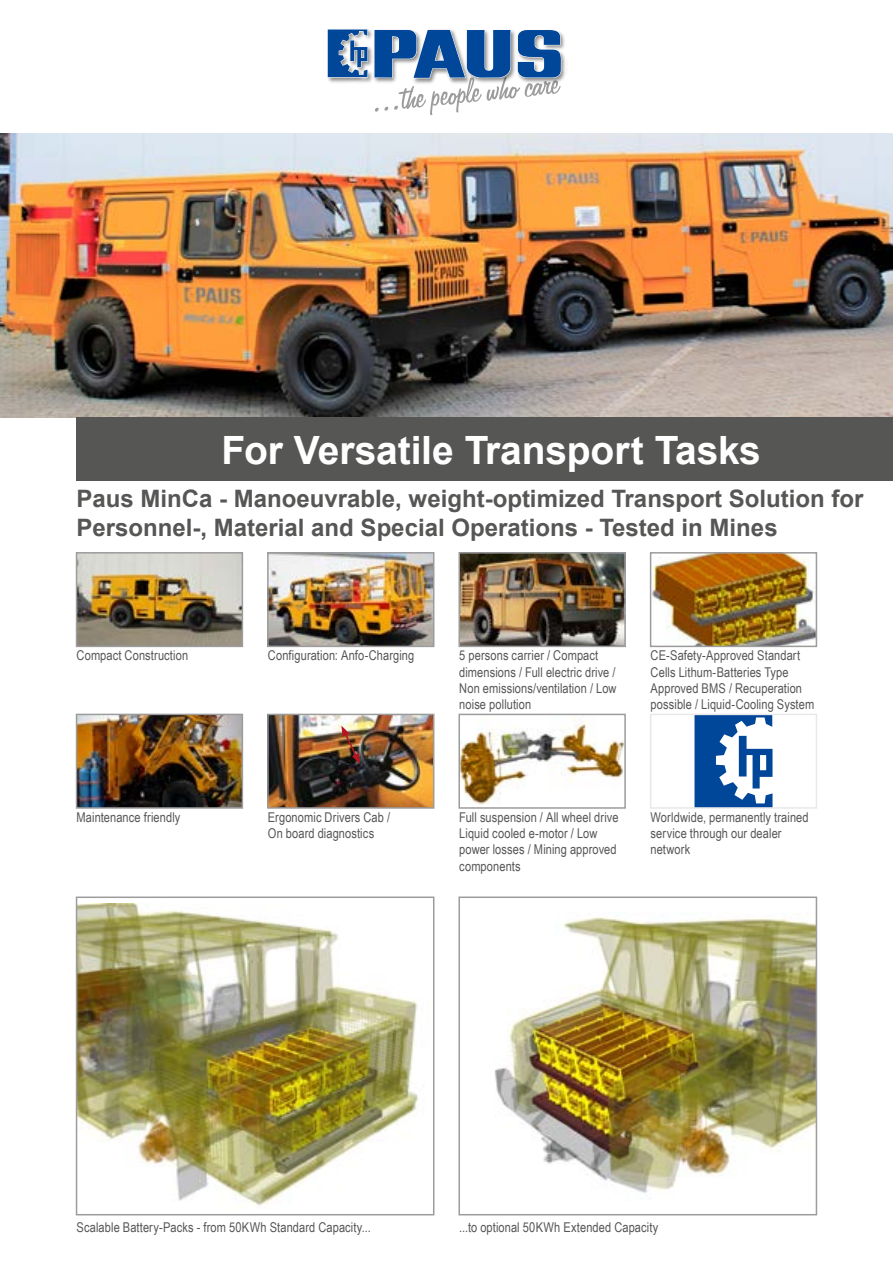
<style>
.page{position:relative;width:893px;height:1263px;background:#fff}
.page>*{position:absolute;margin:0;border:0;box-sizing:border-box;transform-origin:0 0}
.t1{font:700 39px "Arial";letter-spacing:-.005em;color:#fff}
.t2{font:700 24px/28.8px "Arial";color:#565655}
.t3{font:13.5px/16.2px "Arial Narrow";letter-spacing:.005em;color:#565655}
</style>
<div class="page">
<img style="left:562px;top:34px;width:4px;height:46px">
<img style="left:328px;top:29px;width:46px;height:54px">
<img style="left:368px;top:37px;width:6px;height:38px">
<svg style="left:374px;top:29px;width:188px;height:86px"></svg>
<svg style="left:327px;top:29px;width:41px;height:49px;background:#5681b4"></svg>
<img style="left:494px;top:917px;width:320px;height:276px">
<div style="left:458px;top:896px;width:359px;height:319px;border:2px solid #9c9c9d"></div>
<img style="left:79px;top:903px;width:340px;height:303px">
<div style="left:76px;top:896px;width:358px;height:319px;border:2px solid #9c9c9d"></div>
<img style="left:0;top:134px;width:893px;height:283px">
<img style="left:461px;top:717px;width:162px;height:88px">
<div style="left:458px;top:714px;width:168px;height:95px;border:2px solid #9c9c9d"></div>
<svg style="left:694px;top:717px;width:78px;height:89px"></svg>
<div style="left:650px;top:714px;width:167px;height:95px;border:2px solid #e8e8e8"></div>
<img style="left:79px;top:717px;width:161px;height:89px">
<div style="left:76px;top:714px;width:167px;height:95px;border:2px solid #9c9c9d"></div>
<img style="left:653px;top:555px;width:161px;height:89px">
<div style="left:650px;top:552px;width:167px;height:95px;border:2px solid #9c9c9d"></div>
<img style="left:270px;top:717px;width:161px;height:89px">
<div style="left:267px;top:714px;width:167px;height:95px;border:2px solid #9c9c9d"></div>
<img style="left:461px;top:555px;width:162px;height:89px">
<div style="left:458px;top:552px;width:168px;height:95px;border:2px solid #9c9c9d"></div>
<img style="left:270px;top:555px;width:161px;height:89px">
<div style="left:267px;top:552px;width:167px;height:95px;border:2px solid #9c9c9d"></div>
<img style="left:79px;top:555px;width:161px;height:89px">
<div style="left:76px;top:552px;width:167px;height:95px;border:2px solid #9c9c9d"></div>
<div style="left:77px;top:417px;width:816px;height:64px;background:#565655"></div>
<svg style="left:341px;top:726px;width:19px;height:38px"></svg>
<h1 class="t1" style="left:221px;top:422px;width:541px">For Versatile Transport Tasks</h1>
<h2 class="t2" style="left:77px;top:485px;width:788px">Paus MinCa - Manoeuvrable, weight-optimized Transport Solution for<br>Personnel-, Material and Special Operations - Tested in Mines</h2>
<p class="t3" style="left:77px;top:647px;width:113px">Compact Construction</p>
<p class="t3" style="left:268px;top:647px;width:148px">Configuration: Anfo-Charging</p>
<p class="t3" style="left:459px;top:647px;width:159px">5 persons carrier / Compact dimensions / Full electric drive /<br>Non emissions/ventilation / Low noise pollution</p>
<p class="t3" style="left:651px;top:647px;width:165px">CE-Safety-Approved Standart<br>Cells Lithum-Batteries Type<br>Approved BMS / Recuperation possible / Liquid-Cooling System</p>
<p class="t3" style="left:77px;top:809px;width:105px">Maintenance friendly</p>
<p class="t3" style="left:268px;top:809px;width:124px">Ergonomic Drivers Cab /<br>On board diagnostics</p>
<p class="t3" style="left:459px;top:809px;width:161px">Full suspension / All wheel drive<br>Liquid cooled e-motor / Low power losses / Mining approved components</p>
<p class="t3" style="left:651px;top:809px;width:160px">Worldwide, permanently trained service through our dealer network</p>
<p class="t3" style="left:77px;top:1219px;width:296px">Scalable Battery-Packs - from 50KWh Standard Capacity...</p>
<p class="t3" style="left:459px;top:1219px;width:201px">...to optional 50KWh Extended Capacity</p>
</div>
